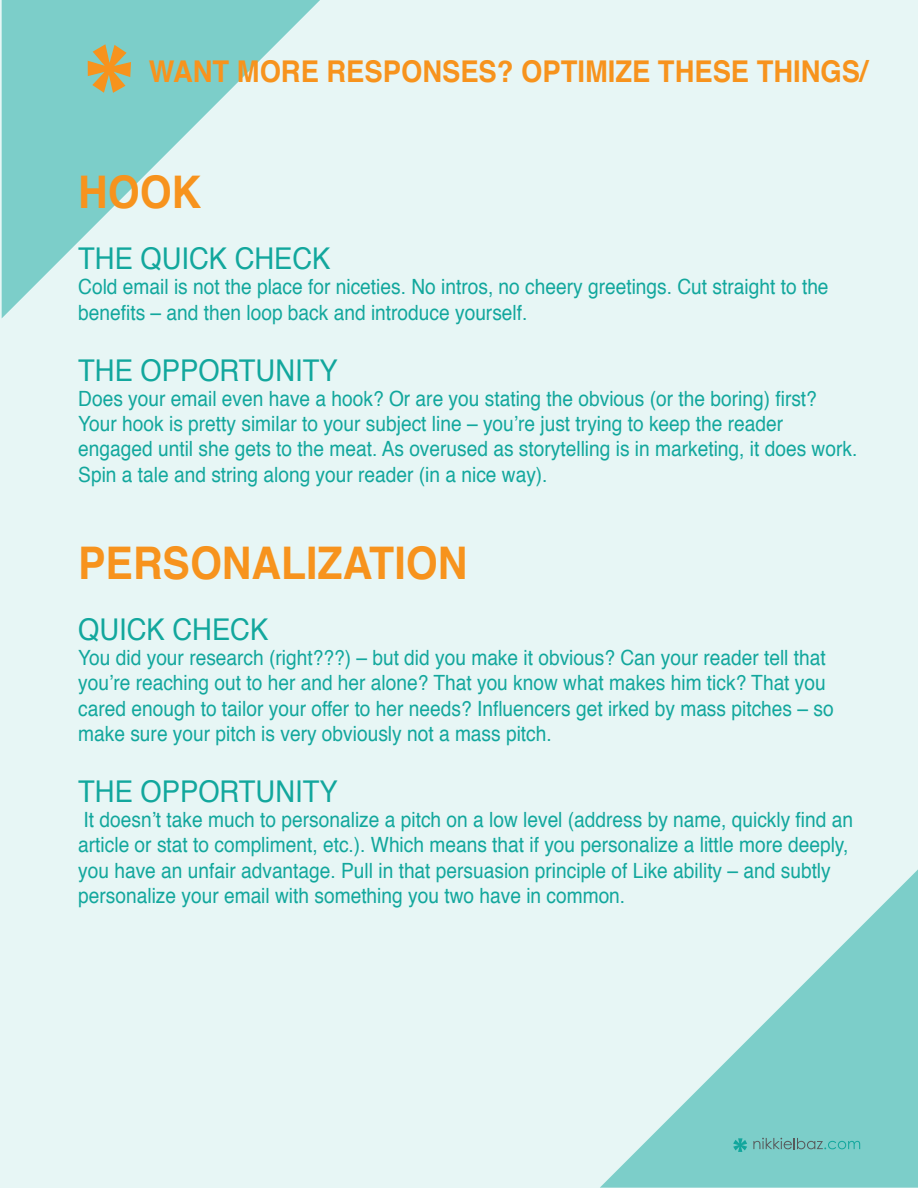
<style>
.page{position:relative;width:918px;height:1188px;background:#e7f6f5}
.page>*{position:absolute;margin:0;border:0;box-sizing:border-box;transform-origin:0 0}
.t1{font:700 45px "Helvetica";color:#f7931d;scale:.91 1}
.t2{font:30px "Helvetica";color:#12a79d;scale:.91 1}
.t3{font:700 30px "Helvetica";color:#f7931d;scale:.91 1}
.t4{font:21px/25.2px "Helvetica";color:#12a79d;scale:.91 1}
</style>
<div class="page">
<svg style="left:600px;top:869px;width:318px;height:319px"></svg>
<svg style="left:2px;top:0;width:318px;height:318px"></svg>
<svg style="left:733px;top:1138px;width:14px;height:14px"></svg>
<svg style="left:753px;top:1138px;width:107px;height:11px"></svg>
<svg style="left:88px;top:44px;width:43px;height:49px;background:#bead6b"></svg>
<h2 class="t3" style="left:149px;top:48px;width:792px">WANT MORE RESPONSES? OPTIMIZE THESE THINGS/</h2>
<h1 class="t1" style="left:78px;top:156px;width:137px">HOOK</h1>
<h2 class="t2" style="left:78px;top:236px;width:279px">THE QUICK CHECK</h2>
<p class="t4" style="left:78px;top:275px;width:826px">Cold email is not the place for niceties. No intros, no cheery greetings. Cut straight to the benefits – and then loop back and introduce yourself.</p>
<h2 class="t2" style="left:78px;top:347px;width:287px">THE OPPORTUNITY</h2>
<p class="t4" style="left:78px;top:387px;width:858px">Does your email even have a hook? Or are you stating the obvious (or the boring) first?<br>Your hook is pretty similar to your subject line – you’re just trying to keep the reader engaged until she gets to the meat. As overused as storytelling is in marketing, it does work.<br>Spin a tale and string along your reader (in a nice way).</p>
<h1 class="t1" style="left:78px;top:527px;width:429px">PERSONALIZATION</h1>
<h2 class="t2" style="left:78px;top:606px;width:210px">QUICK CHECK</h2>
<p class="t4" style="left:78px;top:646px;width:832px">You did your research (right???) – but did you make it obvious? Can your reader tell that you’re reaching out to her and her alone? That you know what makes him tick? That you cared enough to tailor your offer to her needs? Influencers get irked by mass pitches – so make sure your pitch is very obviously not a mass pitch.</p>
<h2 class="t2" style="left:78px;top:768px;width:287px">THE OPPORTUNITY</h2>
<p class="t4" style="left:78px;top:808px;width:853px">It doesn’t take much to personalize a pitch on a low level (address by name, quickly find an article or stat to compliment, etc.). Which means that if you personalize a little more deeply, you have an unfair advantage. Pull in that persuasion principle of Like ability – and subtly personalize your email with something you two have in common.</p>
</div>
